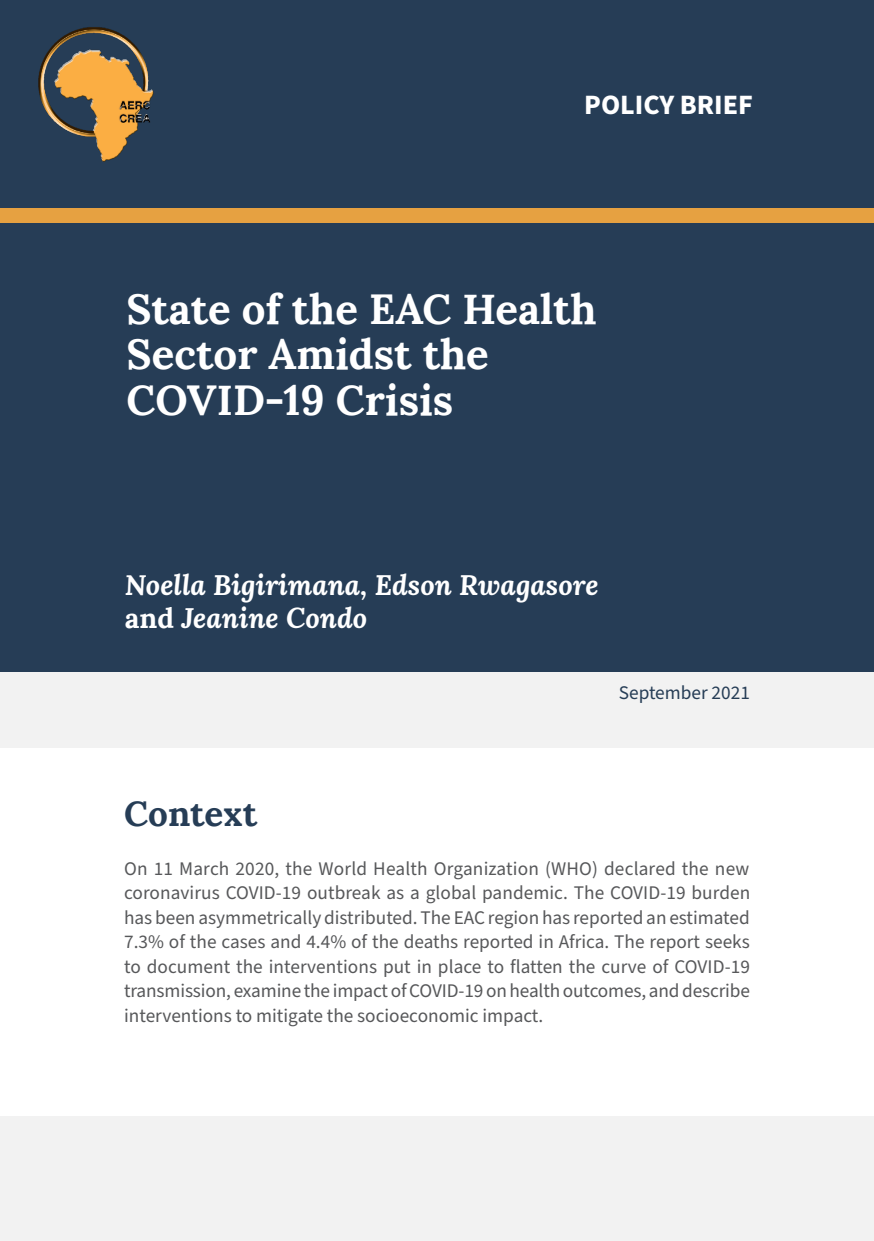
<style>
.page{position:relative;width:874px;height:1241px;background:#fff}
.page>*{position:absolute;margin:0;border:0;box-sizing:border-box;transform-origin:0 0}
.Title_Page_Header{font:700 42px/45.5px "Lora";color:#fff}
.Header_A{font:700 35px "Lora";color:#263d56}
.Header_C{font:italic 700 28px "Lora";color:#fff}
.Body_text{font:700 28px "Source Sans Pro";color:#fff}
.Body_text-2{font:19.25px/24.5px "Source Sans Pro";color:#57585a;text-align:justify}
.Body_text-3{font:19.25px "Source Sans Pro";color:#263d56}
.s1{font-style:normal}
</style>
<div class="page">
<div style="left:0;top:0;width:873px;height:683px;background:#263d56"></div>
<div style="left:0;top:672px;width:873px;height:76px;background:#f2f2f2"></div>
<div style="left:0;top:207px;width:873px;height:15px;background:#e6a141"></div>
<div style="left:0;top:1116px;width:873px;height:124px;background:#f2f2f2"></div>
<img style="left:38px;top:27px;width:116px;height:135px">
<p class="Body_text" style="left:584px;top:86px;width:170px">POLICY BRIEF</p>
<p class="Title_Page_Header" style="left:126px;top:282px;width:471px">State of the EAC Health<br>Sector Amidst the<br>COVID-19 Crisis</p>
<p class="Header_C" style="left:125px;top:564px;width:475px">Noella Bigirimana, Edson Rwagasore</p>
<p class="Header_C" style="left:125px;top:598px;width:244px"><span class="s1">and</span> Jeanine Condo</p>
<p class="Body_text-3" style="left:618px;top:679px;width:132px">September 2021</p>
<p class="Header_A" style="left:124px;top:783px;width:134px">Context</p>
<p class="Body_text-2" style="left:124px;top:856px;width:627px">On 11 March 2020, the World Health Organization (WHO) declared the new coronavirus COVID-19 outbreak as a global pandemic. The COVID-19 burden has been asymmetrically distributed. The EAC region has reported an estimated 7.3% of the cases and 4.4% of the deaths reported in Africa. The report seeks to document the interventions put in place to flatten the curve of COVID-19 transmission, examine the impact of COVID-19 on health outcomes, and describe interventions to mitigate the socioeconomic impact.</p>
</div>
